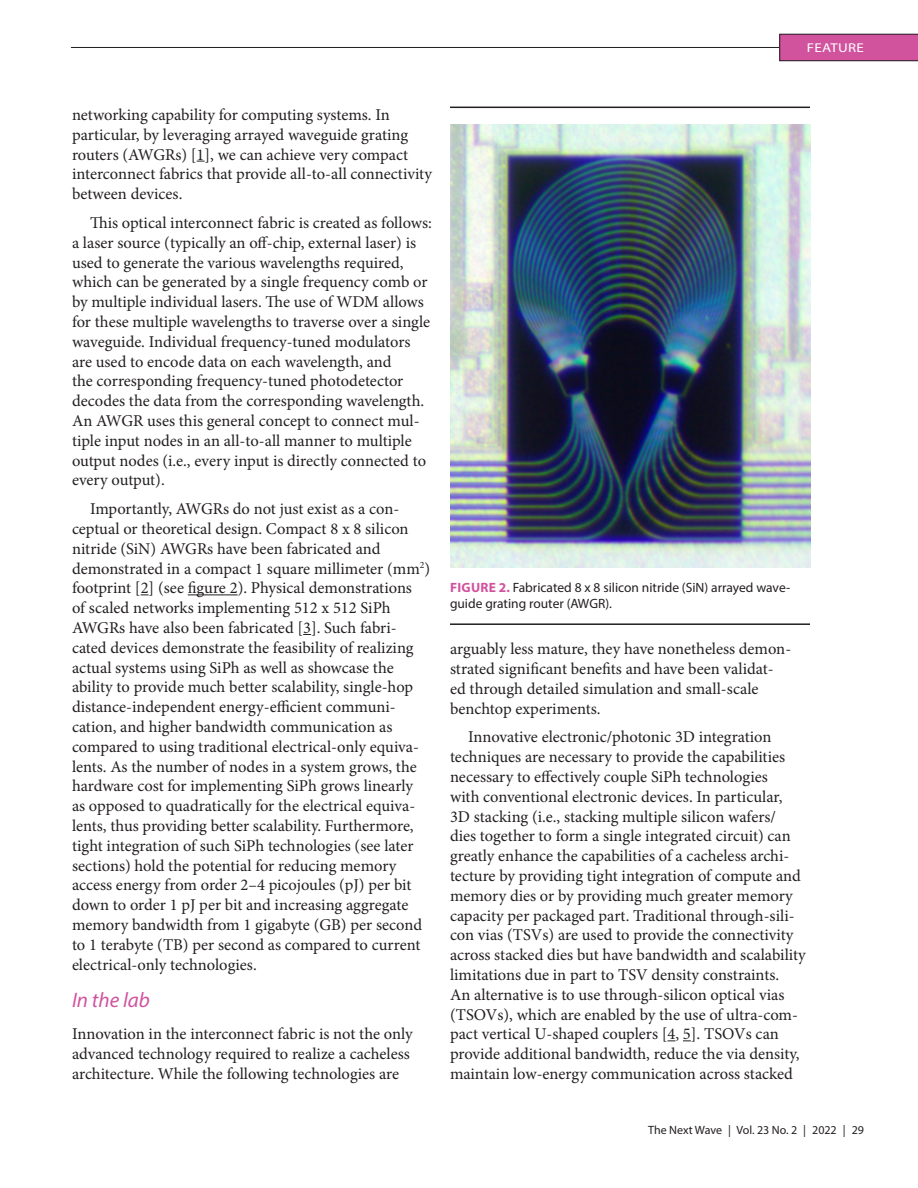
<style>
.page{position:relative;width:918px;height:1188px;background:#fff}
.page>*{position:absolute;margin:0;border:0;box-sizing:border-box;transform-origin:0 0}
.Subhead_2{font:italic 21px "Myriad Pro";color:#d1539e}
.Body_text{font:16.5px/19.8px "Minion Pro";letter-spacing:-.005em;color:#231f20}
.Body_text_-_first_pa{font:16.5px/19.8px "Minion Pro";letter-spacing:-.01em;color:#231f20}
.Figure_caption{font:13.5px/16.2px "Myriad Pro";color:#231f20}
.t1{font:12.75px "Myriad Pro";letter-spacing:.02em;color:#fff;scale:1.18 1}
.t2{font:12px "Myriad Pro";color:#231f20}
.s1{font-weight:700;color:#d1539e}
</style>
<div class="page">
<hr style="left:71px;top:47px;width:708px;height:1px;background:#231f20">
<svg style="left:779px;top:34px;width:139px;height:27px;background:#c64f96"></svg>
<hr style="left:188px;top:595px;width:50px;height:1px;background:#231f20">
<hr style="left:450px;top:107px;width:360px;height:1px;background:#231f20">
<hr style="left:450px;top:623px;width:360px;height:2px;background:#231f20">
<img style="left:450px;top:125px;width:360px;height:442px">
<p class="t1" style="left:807px;top:40px;width:50px">FEATURE</p>
<p class="Body_text_-_first_pa" style="left:72px;top:105px;width:362px">networking capability for computing systems. In particular, by leveraging arrayed waveguide grating routers (AWGRs) [1], we can achieve very compact interconnect fabrics that provide all-to-all connectivity between devices.</p>
<p class="Body_text" style="left:72px;top:213px;width:362px;text-indent:18px">This optical interconnect fabric is created as follows: a laser source (typically an off-chip, external laser) is used to generate the various wavelengths required, which can be generated by a single frequency comb or by multiple individual lasers. The use of WDM allows for these multiple wavelengths to traverse over a single waveguide. Individual frequency-tuned modulators are used to encode data on each wavelength, and<br>the corresponding frequency-tuned photodetector decodes the data from the corresponding wavelength.<br>An AWGR uses this general concept to connect mul&shy;tiple input nodes in an all-to-all manner to multiple output nodes (i.e., every input is directly connected to every output).</p>
<p class="Body_text" style="left:72px;top:499px;width:360px;text-indent:18px">Importantly, AWGRs do not just exist as a con&shy;ceptual or theoretical design. Compact 8 x 8 silicon nitride (SiN) AWGRs have been fabricated and demonstrated in a compact 1 square millimeter (mm<sup>2</sup>) footprint [2] (see figure 2). Physical demonstrations of scaled networks implementing 512 x 512 SiPh AWGRs have also been fabricated [3]. Such fabri&shy;cated devices demonstrate the feasibility of realizing actual systems using SiPh as well as showcase the ability to provide much better scalability, single-hop distance-independent energy-efficient communi&shy;cation, and higher bandwidth communication as compared to using traditional electrical-only equiva&shy;lents. As the number of nodes in a system grows, the hardware cost for implementing SiPh grows linearly as opposed to quadratically for the electrical equiva&shy;lents, thus providing better scalability. Furthermore, tight integration of such SiPh technologies (see later sections) hold the potential for reducing memory access energy from order 2–4 picojoules (pJ) per bit down to order 1 pJ per bit and increasing aggregate memory bandwidth from 1 gigabyte (GB) per second to 1 terabyte (TB) per second as compared to current electrical-only technologies.</p>
<h3 class="Subhead_2" style="left:72px;top:987px;width:79px">In the lab</h3>
<p class="Body_text_-_first_pa" style="left:72px;top:1024px;width:343px">Innovation in the interconnect fabric is not the only advanced technology required to realize a cacheless architecture. While the following technologies are</p>
<p class="Figure_caption" style="left:450px;top:579px;width:342px"><span class="s1">FIGURE 2.</span> Fabricated 8 x 8 silicon nitride (SiN) arrayed wave&shy;guide grating router (AWGR).</p>
<p class="Body_text_-_first_pa" style="left:450px;top:639px;width:343px">arguably less mature, they have nonetheless demon&shy;strated significant benefits and have been validat&shy;ed through detailed simulation and small-scale benchtop experiments.</p>
<p class="Body_text" style="left:450px;top:727px;width:358px;text-indent:18px">Innovative electronic/photonic 3D integration techniques are necessary to provide the capabilities necessary to effectively couple SiPh technologies<br>with conventional electronic devices. In particular, 3D stacking (i.e., stacking multiple silicon wafers/ dies together to form a single integrated circuit) can greatly enhance the capabilities of a cacheless archi&shy;tecture by providing tight integration of compute and memory dies or by providing much greater memory capacity per packaged part. Traditional through-sili&shy;con vias (TSVs) are used to provide the connectivity across stacked dies but have bandwidth and scalability limitations due in part to TSV density constraints.<br>An alternative is to use through-silicon optical vias (TSOVs), which are enabled by the use of ultra-com&shy;pact vertical U-shaped couplers [4, 5]. TSOVs can provide additional bandwidth, reduce the via density, maintain low-energy communication across stacked</p>
<p class="t2" style="left:648px;top:1123px;width:217px">The Next Wave | Vol. 23 No. 2 | 2022 | 29</p>
</div>
